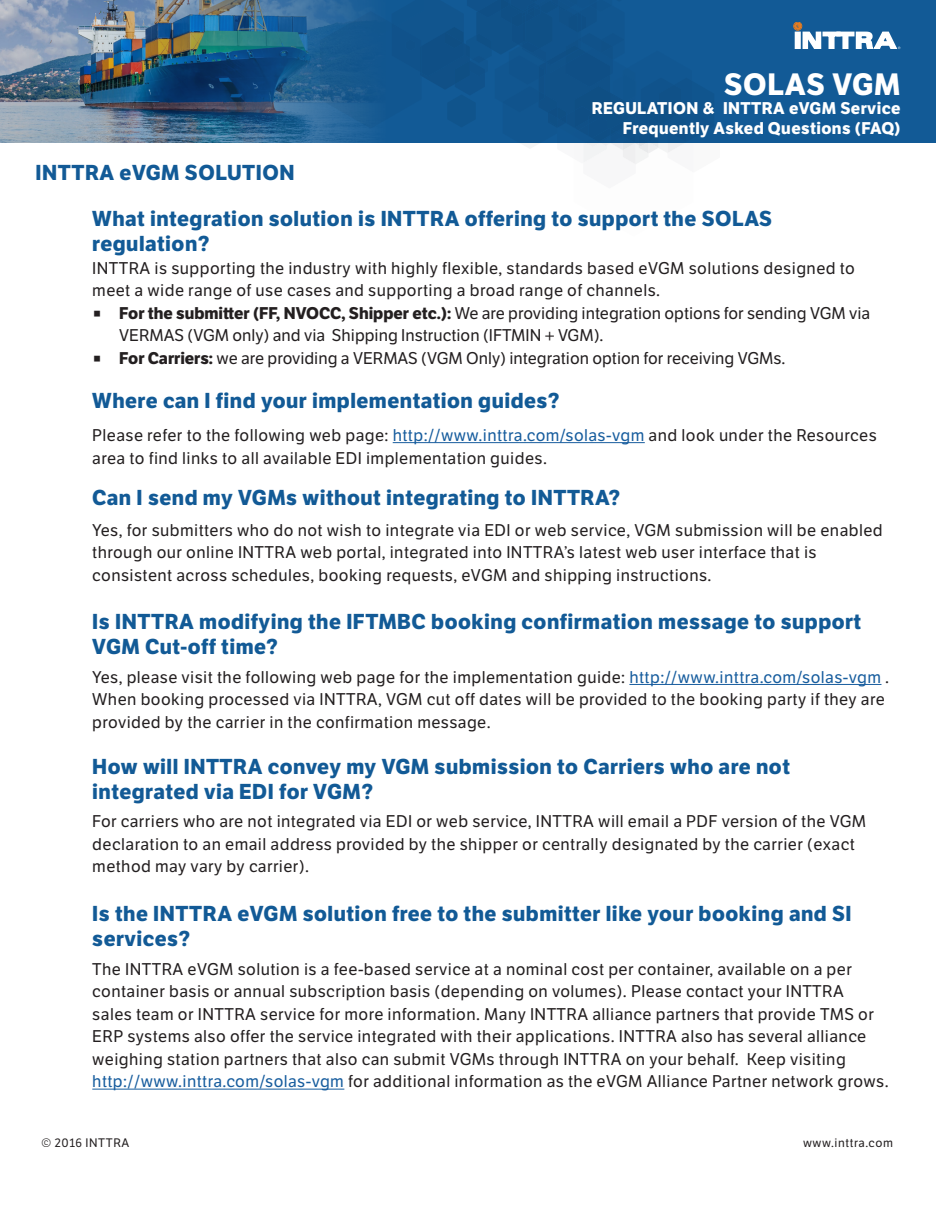
<style>
.page{position:relative;width:936px;height:1206px;background:#fff}
.page>*{position:absolute;margin:0;border:0;box-sizing:border-box;transform-origin:0 0}
.t1{font:700 30px "LFT Etica";letter-spacing:.025em;color:#fff}
.t2{font:700 21px/25.2px "LFT Etica";letter-spacing:.025em;color:#125a96}
.t3{font:16.5px/22.5px "LFT Etica";letter-spacing:.025em;color:#231f20}
.t4{font:16.5px/22.5px "LFT Etica";color:#231f20}
.t5{font:700 16.5px "LFT Etica";letter-spacing:.025em;color:#fff}
.t6{font:12px "LFT Etica";letter-spacing:.05em;color:#231f20}
.s1{font-weight:700}
.s2{color:#175d9e}
</style>
<div class="page">
<div style="left:9px;top:0;width:926px;height:143px;background:#125a96"></div>
<svg style="left:793px;top:22px;width:107px;height:27px"></svg>
<img style="left:0;top:0;width:320px;height:143px">
<svg style="left:320px;top:0;width:366px;height:164px"></svg>
<hr style="left:392px;top:442px;width:252px;height:1px;background:#175d9e">
<hr style="left:629px;top:683px;width:252px;height:1px;background:#175d9e">
<hr style="left:92px;top:1088px;width:252px;height:1px;background:#175d9e">
<p class="t1" style="left:723px;top:66px;width:178px">SOLAS VGM</p>
<p class="t5" style="left:591px;top:98px;width:310px">REGULATION &amp; INTTRA eVGM Service</p>
<p class="t5" style="left:622px;top:118px;width:279px">Frequently Asked Questions (FAQ)</p>
<p class="t2" style="left:36px;top:160px;width:260px">INTTRA eVGM SOLUTION</p>
<p class="t2" style="left:92px;top:206px;width:681px">What integration solution is INTTRA offering to support the SOLAS regulation?</p>
<p class="t3" style="left:92px;top:257px;width:763px">INTTRA is supporting the industry with highly flexible, standards based eVGM solutions designed to meet a wide range of use cases and supporting a broad range of channels.</p>
<p class="t4" style="left:119px;top:302px;width:752px;text-indent:-27px">ț <span class="s1">For the submitter (FF, NVOCC, Shipper etc.):</span> We are providing integration options for sending VGM via<br>VERMAS (VGM only) and via Shipping Instruction (IFTMIN + VGM).</p>
<p class="t4" style="left:92px;top:347px;width:694px">ț <span class="s1">For Carriers:</span> we are providing a VERMAS (VGM Only) integration option for receiving VGMs.</p>
<p class="t2" style="left:92px;top:388px;width:469px">Where can I find your implementation guides?</p>
<p class="t3" style="left:92px;top:424px;width:785px">Please refer to the following web page: <span class="s2">http://www.inttra.com/solas-vgm</span> and look under the Resources area to find links to all available EDI implementation guides.</p>
<p class="t2" style="left:92px;top:485px;width:529px">Can I send my VGMs without integrating to INTTRA?</p>
<p class="t3" style="left:92px;top:519px;width:791px">Yes, for submitters who do not wish to integrate via EDI or web service, VGM submission will be enabled through our online INTTRA web portal, integrated into INTTRA’s latest web user interface that is consistent across schedules, booking requests, eVGM and shipping instructions.</p>
<p class="t2" style="left:92px;top:609px;width:770px">Is INTTRA modifying the IFTMBC booking confirmation message to support<br>VGM Cut-off time?</p>
<p class="t3" style="left:92px;top:666px;width:798px">Yes, please visit the following web page for the implementation guide: <span class="s2">http://www.inttra.com/solas-vgm</span> .<br>When booking processed via INTTRA, VGM cut off dates will be provided to the booking party if they are provided by the carrier in the confirmation message.</p>
<p class="t2" style="left:92px;top:753px;width:698px">How will INTTRA convey my VGM submission to Carriers who are not integrated via EDI for VGM?</p>
<p class="t3" style="left:92px;top:810px;width:775px">For carriers who are not integrated via EDI or web service, INTTRA will email a PDF version of the VGM declaration to an email address provided by the shipper or centrally designated by the carrier (exact method may vary by carrier).</p>
<p class="t2" style="left:92px;top:901px;width:760px">Is the INTTRA eVGM solution free to the submitter like your booking and SI services?</p>
<p class="t3" style="left:92px;top:957px;width:797px">The INTTRA eVGM solution is a fee-based service at a nominal cost per container, available on a per container basis or annual subscription basis (depending on volumes). Please contact your INTTRA<br>sales team or INTTRA service for more information. Many INTTRA alliance partners that provide TMS or ERP systems also offer the service integrated with their applications. INTTRA also has several alliance weighing station partners that also can submit VGMs through INTTRA on your behalf. Keep visiting <span class="s2">http://www.inttra.com/solas-vgm</span> for additional information as the eVGM Alliance Partner network grows.</p>
<p class="t6" style="left:42px;top:1135px;width:89px">© 2016 INTTRA</p>
<p class="t6" style="left:802px;top:1135px;width:91px">www.inttra.com</p>
</div>
